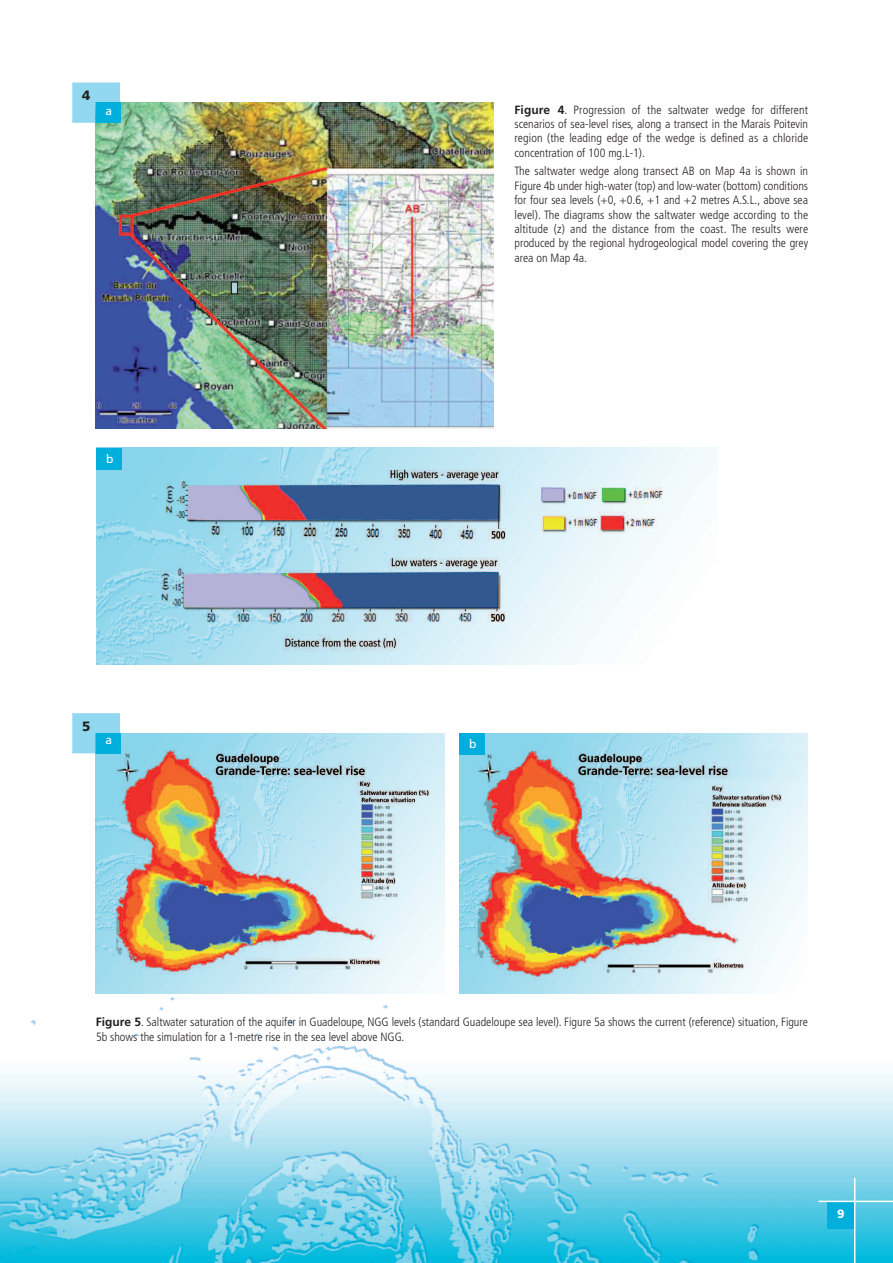
<style>
.page{position:relative;width:893px;height:1263px;background:#fff}
.page>*{position:absolute;margin:0;border:0;box-sizing:border-box;transform-origin:0 0}
.t1{font:900 13.5px "Frutiger";color:#231f20}
.t2{font:300 condensed 12px/14.4px "Frutiger";color:#231f20;text-align:justify}
.t3{font:12px "Frutiger";color:#fff}
.t4{font:900 12px "Frutiger";color:#fff}
.s1{font-weight:700;font-stretch:normal}
</style>
<div class="page">
<img style="left:0;top:82px;width:893px;height:1181px">
<div style="left:828px;top:1202px;width:26px;height:26px;background:#00afdc"></div>
<hr style="left:854px;top:1178px;width:1px;height:85px;background:#fff">
<hr style="left:818px;top:1200px;width:75px;height:2px;background:#fff">
<img style="left:96px;top:103px;width:398px;height:325px">
<img style="left:97px;top:447px;width:624px;height:218px">
<img style="left:72px;top:83px;width:48px;height:40px">
<div style="left:96px;top:103px;width:24px;height:20px;background:#00afdc"></div>
<img style="left:96px;top:733px;width:349px;height:260px">
<img style="left:459px;top:733px;width:349px;height:260px">
<img style="left:72px;top:713px;width:48px;height:40px">
<div style="left:96px;top:733px;width:24px;height:21px;background:#00afdc"></div>
<div style="left:97px;top:448px;width:25px;height:21px;background:#00afdc"></div>
<div style="left:459px;top:733px;width:26px;height:21px;background:#00afdc"></div>
<p class="t1" style="left:82px;top:90px;width:10px">4</p>
<p class="t3" style="left:105px;top:106px;width:8px">a</p>
<p class="t3" style="left:106px;top:454px;width:9px">b</p>
<p class="t1" style="left:82px;top:721px;width:10px">5</p>
<p class="t3" style="left:105px;top:735px;width:8px">a</p>
<p class="t2" style="left:514px;top:103px;width:295px"><span class="s1">Figure 4</span>. Progression of the saltwater wedge for different scenarios of sea-level rises, along a transect in the Marais Poitevin region (the leading edge of the wedge is defined as a chloride concentration of 100 mg.L-1).</p>
<p class="t2" style="left:514px;top:165px;width:295px">The saltwater wedge along transect AB on Map 4a is shown in Figure 4b under high-water (top) and low-water (bottom) conditions for four sea levels (+0, +0.6, +1 and +2 metres A.S.L., above sea level). The diagrams show the saltwater wedge according to the altitude (z) and the distance from the coast. The results were produced by the regional hydrogeological model covering the grey area on Map 4a.</p>
<p class="t3" style="left:469px;top:739px;width:9px">b</p>
<p class="t2" style="left:96px;top:1016px;width:713px"><span class="s1">Figure 5</span>. Saltwater saturation of the aquifer in Guadeloupe, NGG levels (standard Guadeloupe sea level). Figure 5a shows the current (reference) situation, Figure<br>5b shows the simulation for a 1-metre rise in the sea level above NGG.</p>
<p class="t4" style="left:837px;top:1208px;width:9px">9</p>
</div>
